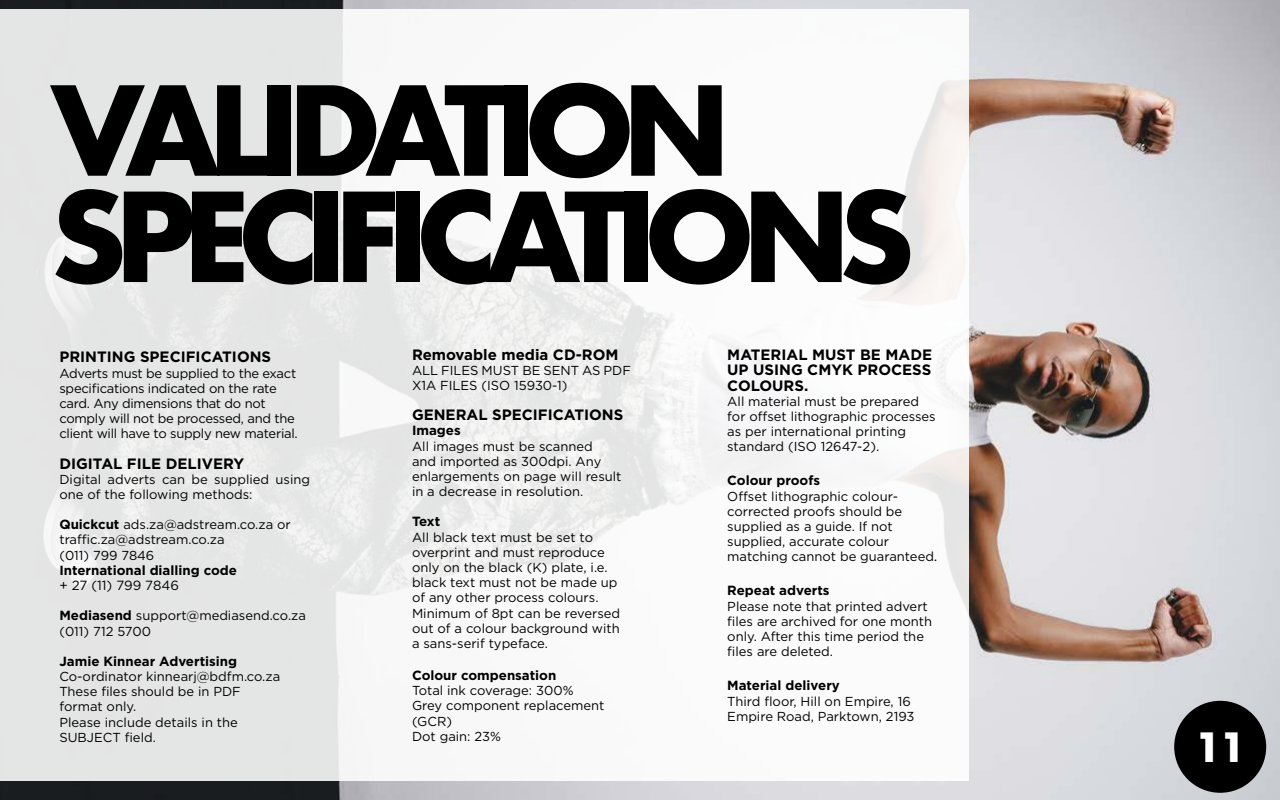
<style>
.page{position:relative;width:1280px;height:800px;background:#fff}
.page>*{position:absolute;margin:0;border:0;box-sizing:border-box;transform-origin:0 0}
.t1{font:700 120px/106.3px "Futura";letter-spacing:-.11em;color:#000}
.t2{font:700 40px "ITC Avant Garde Std";color:#fff}
.t3{font:700 15px/15.2px "Gotham";color:#000;text-align:justify}
.t4{font:700 13.3px "Gotham";color:#000}
.t5{font:13.3px "Gotham";color:#000}
.t6{font:13px/15.2px "Gotham";color:#000}
.t7{font:13px/15.2px "Gotham";letter-spacing:-.02em;color:#000}
.s1{font-size:13.3px}
.s2{font-weight:700;font-size:13.3px}
.s3{font-family:"Myriad Pro";font-size:13.3px}
</style>
<div class="page">
<img style="left:0;top:0;width:1280px;height:800px">
<div style="left:0;top:9px;width:969px;height:772px;background:linear-gradient(to bottom,#f1f1f1,#f1f1f1)"></div>
<div style="left:1174px;top:701px;width:92px;height:92px;background:#000;border-radius:50%"></div>
<h1 class="t1" style="left:50px;top:77px;width:867px">VALIDATION<br>SPECIFICATIONS</h1>
<p class="t3" style="left:59px;top:349px;width:213px">PRINTING SPECIFICATIONS</p>
<p class="t7" style="left:59px;top:365px;width:240px">Adverts must be supplied to the exact specifications indicated on the rate card. Any dimensions that do not comply will not be processed, and the client will have to supply new material<span class="s1">.</span></p>
<p class="t3" style="left:59px;top:456px;width:186px">DIGITAL FILE DELIVERY</p>
<p class="t6" style="left:59px;top:471px;width:252px">Digital adverts can be supplied using one of the following methods:</p>
<p class="t6" style="left:59px;top:517px;width:233px"><span class="s2">Quickcut</span> ads.za@adstream.co.za or traffic.za@adstream.co.za<br>(011) 799 7846</p>
<p class="t4" style="left:59px;top:561px;width:179px">International dialling code</p>
<p class="t5" style="left:59px;top:577px;width:121px">+ 27 (11) 799 7846</p>
<p class="t6" style="left:59px;top:608px;width:248px"><span class="s2">Mediasend</span> support@mediasend.co.za (011) 712 5700</p>
<p class="t4" style="left:59px;top:652px;width:179px">Jamie Kinnear Advertising</p>
<p class="t6" style="left:59px;top:669px;width:222px">Co-ordinator kinnearj@bdfm.co.za<br>These files should be in PDF format only.<br>Please include details in the<br>SUBJECT field.</p>
<p class="t3" style="left:412px;top:347px;width:208px">Removable media CD-ROM</p>
<p class="t6" style="left:412px;top:362px;width:220px">ALL FILES MUST BE SENT AS PDF<br>X1A FILES (ISO 15930-1)</p>
<p class="t3" style="left:412px;top:407px;width:213px">GENERAL SPECIFICATIONS</p>
<p class="t4" style="left:412px;top:422px;width:50px">Images</p>
<p class="t6" style="left:412px;top:438px;width:211px">All images must be scanned<br>and imported as 300dpi. Any enlargements on page will result in a decrease in resolution.</p>
<p class="t4" style="left:412px;top:513px;width:30px">Text</p>
<p class="t6" style="left:412px;top:529px;width:210px">All black text must be set to overprint and must reproduce only on the black (K) plate, i.e. black text must not be made up of any other process colours.<br>Minimum of 8pt can be reversed out of a colour background with a sans-serif typeface.</p>
<p class="t4" style="left:412px;top:667px;width:146px">Colour compensation</p>
<p class="t6" style="left:412px;top:683px;width:194px">Total ink coverage: 300%<br>Grey component replacement (GCR)<br>Dot gain: 23%</p>
<p class="t3" style="left:727px;top:347px;width:206px">MATERIAL MUST BE MADE UP USING CMYK PROCESS COLOURS.</p>
<p class="t6" style="left:727px;top:393px;width:210px">All material must be prepared for offset lithographic processes as per international printing standard (ISO 12647-2).</p>
<p class="t4" style="left:727px;top:472px;width:94px">Colour proofs</p>
<p class="t6" style="left:727px;top:488px;width:211px">Offset lithographic colour&shy;corrected proofs should be supplied as a guide. If not supplied, accurate colour matching cannot be guaranteed<span class="s3">.</span></p>
<p class="t4" style="left:727px;top:582px;width:104px">Repeat adverts</p>
<p class="t6" style="left:727px;top:598px;width:206px">Please note that printed advert files are archived for one month only. After this time period the files are deleted.</p>
<p class="t4" style="left:727px;top:677px;width:114px">Material delivery</p>
<p class="t6" style="left:727px;top:693px;width:189px">Third floor, Hill on Empire, 16<br>Empire Road, Parktown, 2193</p>
<h2 class="t2" style="left:1196px;top:721px;width:51px">11</h2>
</div>
